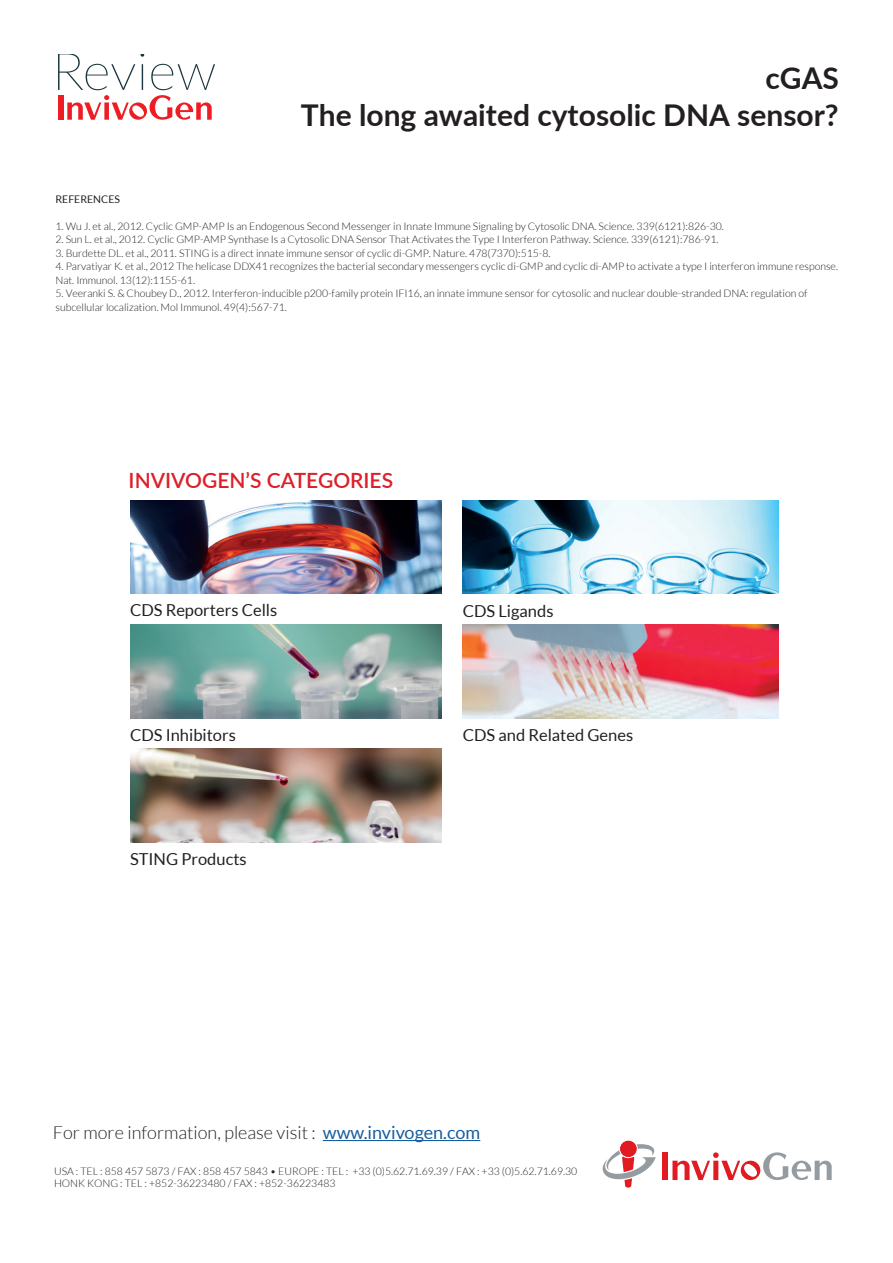
<style>
.page{position:relative;width:893px;height:1263px;background:#fff}
.page>*{position:absolute;margin:0;border:0;box-sizing:border-box;transform-origin:0 0}
.t1{font:100 52.2px "Lato";color:#1b363e}
.t2{font:700 30px/37.5px "Lato";color:#231f20;text-align:right}
.t3{font:600 21px "Lato";color:#dc1f2a}
.t4{font:300 18px "Lato";color:#231f20}
.t5{font:16.5px "Lato";color:#231f20}
.t6{font:300 10.5px/13.5px "Lato";color:#231f20}
.t7{font:10.5px "Lato";color:#231f20}
.s1{font-weight:400;color:#175d9e}
</style>
<div class="page">
<div style="left:620px;top:1141px;width:17px;height:16px;background:#e21a21;border-radius:50%"></div>
<svg style="left:603px;top:1144px;width:53px;height:43px"></svg>
<div style="left:662px;top:1152px;width:6px;height:28px;background:#e21a21"></div>
<svg style="left:672px;top:1152px;width:160px;height:28px"></svg>
<div style="left:58px;top:95px;width:5px;height:25px;background:#ee1d23"></div>
<svg style="left:67px;top:95px;width:145px;height:25px"></svg>
<hr style="left:323px;top:1140px;width:157px;height:1px;background:#175d9e">
<img style="left:130px;top:500px;width:312px;height:94px">
<img style="left:130px;top:625px;width:312px;height:93px">
<img style="left:130px;top:748px;width:312px;height:94px">
<img style="left:463px;top:500px;width:315px;height:94px">
<img style="left:463px;top:625px;width:315px;height:93px">
<h1 class="t1" style="left:52px;top:36px;width:166px">Review</h1>
<h2 class="t2" style="left:301px;top:58px;width:540px">cGAS<br>The long awaited cytosolic DNA sensor?</h2>
<p class="t7" style="left:55px;top:193px;width:66px">REFERENCES</p>
<p class="t6" style="left:55px;top:219px;width:670px">1. Wu J. et al., 2012. Cyclic GMP-AMP Is an Endogenous Second Messenger in Innate Immune Signaling by Cytosolic DNA. Science. 339(6121):826-30.</p>
<p class="t6" style="left:55px;top:233px;width:664px">2. Sun L. et al., 2012. Cyclic GMP-AMP Synthase Is a Cytosolic DNA Sensor That Activates the Type I Interferon Pathway. Science. 339(6121):786-91.</p>
<p class="t6" style="left:55px;top:246px;width:497px">3. Burdette DL. et al., 2011. STING is a direct innate immune sensor of cyclic di-GMP. Nature. 478(7370):515-8.</p>
<p class="t6" style="left:55px;top:260px;width:784px">4. Parvatiyar K. et al., 2012 The helicase DDX41 recognizes the bacterial secondary messengers cyclic di-GMP and cyclic di-AMP to activate a type I interferon immune response.<br>Nat. Immunol. 13(12):1155-61.</p>
<p class="t6" style="left:55px;top:287px;width:753px">5. Veeranki S. &amp; Choubey D., 2012. Interferon-inducible p200-family protein IFI16, an innate immune sensor for cytosolic and nuclear double-stranded DNA: regulation of subcellular localization. Mol Immunol. 49(4):567-71.</p>
<h3 class="t3" style="left:129px;top:465px;width:266px">INVIVOGEN’S CATEGORIES</h3>
<h3 class="t5" style="left:130px;top:601px;width:149px">CDS Reporters Cells</h3>
<h3 class="t5" style="left:130px;top:726px;width:107px">CDS Inhibitors</h3>
<h3 class="t5" style="left:130px;top:849px;width:118px">STING Products</h3>
<h3 class="t5" style="left:463px;top:602px;width:92px">CDS Ligands</h3>
<h3 class="t5" style="left:463px;top:726px;width:172px">CDS and Related Genes</h3>
<h3 class="t4" style="left:53px;top:1123px;width:429px">For more information, please visit : <span class="s1">www.invivogen.com</span></h3>
<p class="t6" style="left:54px;top:1164px;width:525px;line-height:12.6px">USA : TEL : 858 457 5873 / FAX : 858 457 5843 • EUROPE : TEL : +33 (0)5.62.71.69.39 / FAX : +33 (0)5.62.71.69.30<br>HONK KONG : TEL : +852-36223480 / FAX : +852-36223483</p>
</div>
